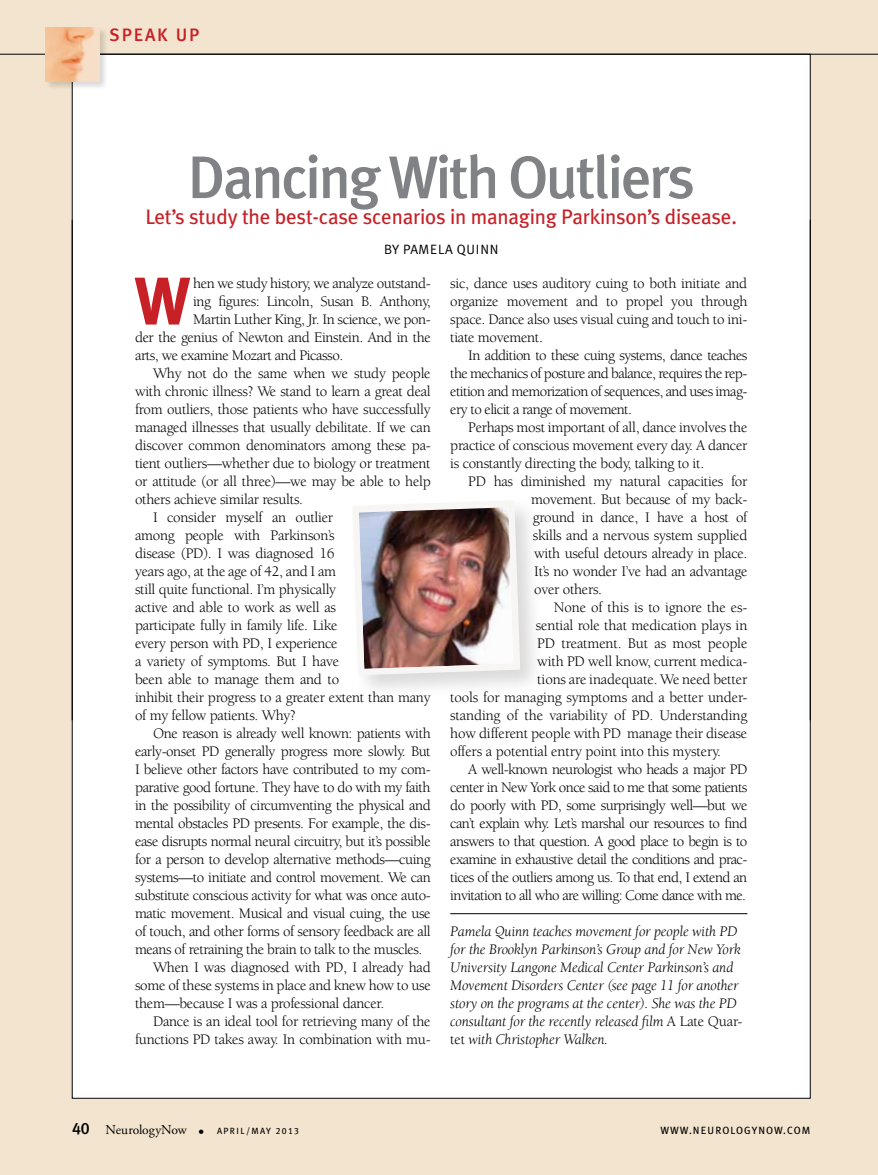
<style>
.page{position:relative;width:878px;height:1175px;background:#fff}
.page>*{position:absolute;margin:0;border:0;box-sizing:border-box;transform-origin:0 0}
.t1{font:700 66.75px "Meta Plus";color:#c72127}
.t2{font:500 60px "Meta Plus";letter-spacing:-.04em;color:#808285}
.t3{font:21px "Meta Plus";letter-spacing:-.01em;color:#c72127}
.t4{font:18px "Meta Plus Medium Caps";letter-spacing:.1em;color:#c72127}
.t5{font:15px/18px "Berkeley";letter-spacing:-.02em;color:#000;text-align:justify}
.t6{font:15px "Berkeley";letter-spacing:-.04em;color:#000}
.t7{font:italic 15px/18px "Berkeley";letter-spacing:-.01em;color:#000}
.t8{font:13.5px "Meta Plus Normal Caps";letter-spacing:.06em;color:#000}
.t9{font:10.5px "Meta Plus";letter-spacing:.1em;color:#000}
.t10{font:9px "Meta Plus Book Caps";letter-spacing:.15em;color:#000}
.s1{font-style:normal}
.s2{font-family:"Meta Plus Medium Caps";font-size:16.5px}
.s3{font-family:"Adobe Garamond Pro";font-size:13.5px}
.s4{font-family:"Berkeley";font-size:16.5px}
</style>
<div class="page">
<div style="left:0;top:0;width:878px;height:1174px;background:#f2e4ce"></div>
<div style="left:72px;top:54px;width:738px;height:1044px;background:#fff"></div>
<hr style="left:0;top:54px;width:878px;height:1px;background:#000">
<div style="left:44px;top:26px;width:65px;height:65px;background:#000;opacity:.15"></div>
<img style="left:45px;top:27px;width:54px;height:54px">
<hr style="left:72px;top:220px;width:1px;height:500px;background:#000">
<hr style="left:810px;top:220px;width:1px;height:500px;background:#000">
<hr style="left:450px;top:913px;width:297px;height:1px;background:#000">
<div style="left:347px;top:495px;width:199px;height:206px;background:#000;opacity:.15"></div>
<img style="left:349px;top:497px;width:174px;height:181px">
<p class="t4" style="left:110px;top:24px;width:91px">SPEAK UP</p>
<h2 class="t2" style="left:187px;top:142px;width:509px">Dancing With Outliers</h2>
<h3 class="t3" style="left:145px;top:204px;width:593px">Let’s study the best-case scenarios in managing Parkinson’s disease.</h3>
<p class="t8" style="left:384px;top:241px;width:116px">BY PAMELA QUINN</p>
<h1 class="t1" style="left:134px;top:262px;width:59px">W</h1>
<p class="t5" style="left:193px;top:275px;width:239px">hen we study history, we analyze outstand-</p>
<p class="t5" style="left:193px;top:293px;width:239px">ing figures: Lincoln, Susan B. Anthony,</p>
<p class="t5" style="left:193px;top:311px;width:239px">Martin Luther King, Jr. In science, we pon-</p>
<p class="t5" style="left:135px;top:329px;width:297px">der the genius of Newton and Einstein. And in the</p>
<p class="t5" style="left:135px;top:347px;width:210px">arts, we examine Mozart and Picasso.</p>
<p class="t5" style="left:153px;top:365px;width:279px">Why not do the same when we study people</p>
<p class="t5" style="left:135px;top:383px;width:297px">with chronic illness? We stand to learn a great deal</p>
<p class="t5" style="left:135px;top:401px;width:297px">from outliers, those patients who have successfully</p>
<p class="t5" style="left:135px;top:419px;width:297px">managed illnesses that usually debilitate. If we can</p>
<p class="t5" style="left:135px;top:437px;width:297px">discover common denominators among these pa-</p>
<p class="t5" style="left:135px;top:455px;width:297px">tient outliers—whether due to biology or treatment</p>
<p class="t5" style="left:135px;top:473px;width:297px">or attitude (or all three)—we may be able to help</p>
<p class="t5" style="left:135px;top:491px;width:170px">others achieve similar results.</p>
<p class="t5" style="left:153px;top:509px;width:182px">I consider myself an outlier</p>
<p class="t5" style="left:135px;top:527px;width:201px">among people with Parkinson’s</p>
<p class="t5" style="left:135px;top:545px;width:201px">disease (PD). I was diagnosed 16</p>
<p class="t5" style="left:135px;top:563px;width:202px">years ago, at the age of 42, and I am</p>
<p class="t5" style="left:135px;top:581px;width:203px">still quite functional. I’m physically</p>
<p class="t5" style="left:135px;top:599px;width:202px">active and able to work as well as</p>
<p class="t5" style="left:135px;top:617px;width:204px">participate fully in family life. Like</p>
<p class="t5" style="left:135px;top:635px;width:204px">every person with PD, I experience</p>
<p class="t5" style="left:135px;top:653px;width:205px">a variety of symptoms. But I have</p>
<p class="t5" style="left:135px;top:671px;width:206px">been able to manage them and to</p>
<p class="t5" style="left:135px;top:689px;width:297px">inhibit their progress to a greater extent than many</p>
<p class="t5" style="left:135px;top:707px;width:162px">of my fellow patients. Why?</p>
<p class="t5" style="left:153px;top:725px;width:279px">One reason is already well known: patients with</p>
<p class="t5" style="left:135px;top:743px;width:297px">early-onset PD generally progress more slowly. But</p>
<p class="t5" style="left:135px;top:761px;width:297px">I believe other factors have contributed to my com-</p>
<p class="t5" style="left:135px;top:779px;width:297px">parative good fortune. They have to do with my faith</p>
<p class="t5" style="left:135px;top:797px;width:297px">in the possibility of circumventing the physical and</p>
<p class="t5" style="left:135px;top:815px;width:297px">mental obstacles PD presents. For example, the dis-</p>
<p class="t5" style="left:135px;top:833px;width:297px">ease disrupts normal neural circuitry, but it’s possible</p>
<p class="t5" style="left:135px;top:851px;width:297px">for a person to develop alternative methods—cuing</p>
<p class="t5" style="left:135px;top:869px;width:297px">systems—to initiate and control movement. We can</p>
<p class="t5" style="left:135px;top:887px;width:297px">substitute conscious activity for what was once auto-</p>
<p class="t5" style="left:135px;top:905px;width:297px">matic movement. Musical and visual cuing, the use</p>
<p class="t5" style="left:135px;top:923px;width:297px">of touch, and other forms of sensory feedback are all</p>
<p class="t5" style="left:135px;top:941px;width:289px">means of retraining the brain to talk to the muscles.</p>
<p class="t5" style="left:153px;top:959px;width:279px">When I was diagnosed with PD, I already had</p>
<p class="t5" style="left:135px;top:977px;width:297px">some of these systems in place and knew how to use</p>
<p class="t5" style="left:135px;top:995px;width:251px">them—because I was a professional dancer.</p>
<p class="t5" style="left:153px;top:1013px;width:279px">Dance is an ideal tool for retrieving many of the</p>
<p class="t5" style="left:135px;top:1031px;width:297px">functions PD takes away. In combination with mu-</p>
<p class="t5" style="left:450px;top:275px;width:299px">sic, dance uses auditory cuing to both initiate and organize movement and to propel you through space. Dance also uses visual cuing and touch to ini&shy;tiate movement.</p>
<p class="t5" style="left:450px;top:347px;width:298px;text-indent:18px">In addition to these cuing systems, dance teaches the mechanics of posture and balance, requires the rep&shy;etition and memorization of sequences, and uses imag&shy;ery to elicit a range of movement.</p>
<p class="t5" style="left:450px;top:419px;width:299px;text-indent:18px">Perhaps most important of all, dance involves the practice of conscious movement every day. A dancer is constantly directing the body, talking to it.</p>
<p class="t5" style="left:531px;top:473px;width:218px;text-indent:-63px">PD has diminished my natural capacities for movement. But because of my back&shy;ground in dance, I have a host of skills and a nervous system supplied with useful detours already in place.<br>It’s no wonder I’ve had an advantage over others.</p>
<p class="t5" style="left:554px;top:599px;width:195px">None of this is to ignore the es-</p>
<p class="t5" style="left:536px;top:617px;width:213px">sential role that medication plays in</p>
<p class="t5" style="left:537px;top:635px;width:212px">PD treatment. But as most people</p>
<p class="t5" style="left:537px;top:653px;width:212px">with PD well know, current medica-</p>
<p class="t5" style="left:537px;top:671px;width:211px">tions are inadequate. We need better</p>
<p class="t5" style="left:450px;top:689px;width:298px">tools for managing symptoms and a better under-</p>
<p class="t5" style="left:450px;top:707px;width:298px">standing of the variability of PD. Understanding</p>
<p class="t5" style="left:450px;top:725px;width:298px">how different people with PD manage their disease</p>
<p class="t5" style="left:450px;top:743px;width:272px">offers a potential entry point into this mystery.</p>
<p class="t6" style="left:468px;top:761px;width:280px">A well-known neurologist who heads a major PD</p>
<p class="t6" style="left:450px;top:779px;width:299px">center in New York once said to me that some patients</p>
<p class="t6" style="left:450px;top:797px;width:298px">do poorly with PD, some surprisingly well—but we</p>
<p class="t6" style="left:450px;top:815px;width:298px">can’t explain why. Let’s marshal our resources to find</p>
<p class="t6" style="left:450px;top:833px;width:298px">answers to that question. A good place to begin is to</p>
<p class="t6" style="left:450px;top:851px;width:298px">examine in exhaustive detail the conditions and prac-</p>
<p class="t6" style="left:450px;top:869px;width:298px">tices of the outliers among us. To that end, I extend an</p>
<p class="t6" style="left:450px;top:887px;width:297px">invitation to all who are willing: Come dance with me.</p>
<p class="t7" style="left:450px;top:923px;width:293px">Pamela Quinn teaches movement for people with PD for the Brooklyn Parkinson’s Group and for New York University Langone Medical Center Parkinson’s and Movement Disorders Center (see page 11 for another story on the programs at the center). She was the PD consultant for the recently released film <span class="s1">A Late Quar&shy;tet</span> with Christopher Walken.</p>
<p class="t10" style="left:72px;top:1126px;width:228px"><span class="s2">40</span> <span class="s3">NeurologyNow</span> <span class="s4">•</span> APRIL/MAY 2013</p>
<p class="t9" style="left:660px;top:1124px;width:151px">www.neurologynow.com</p>
</div>
